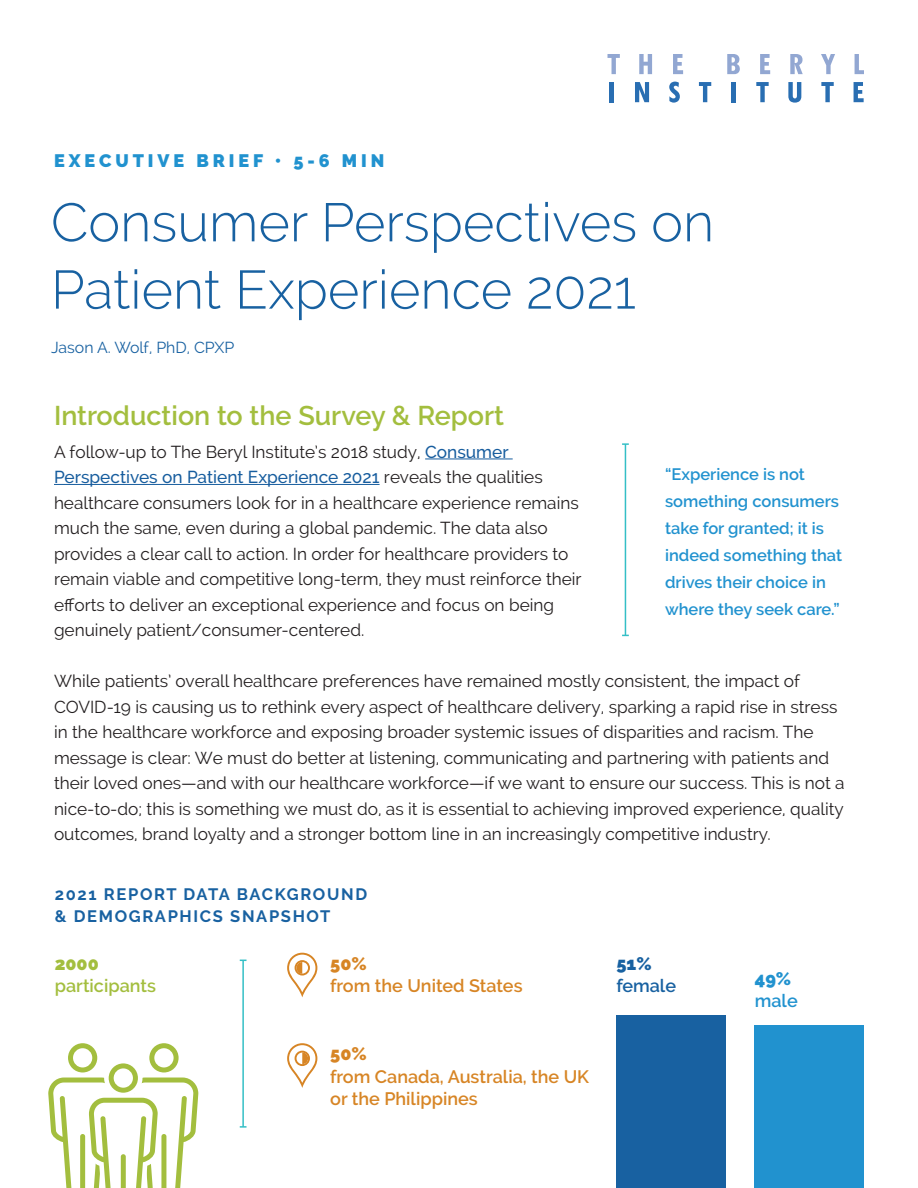
<style>
.page{position:relative;width:918px;height:1188px;background:#fff}
.page>*{position:absolute;margin:0;border:0;box-sizing:border-box;transform-origin:0 0}
.t1{font:300 54px/67.3px "Raleway";color:#1861a1}
.Section_Title{font:600 27px "Raleway";color:#a3be3e}
.t2{font:600 18px/22.5px "Raleway";color:#d78525}
.t3{font:900 18px "Raleway";letter-spacing:.22em;color:#2192cf}
.t4{font:600 18px "Raleway";color:#a3be3e}
.t5{font:900 18px "Raleway";color:#d78525}
.t6{font:600 18px "Raleway";color:#1861a1}
.t7{font:900 18px "Raleway";color:#a3be3e}
.t8{font:600 18px "Raleway";color:#2192cf}
.t9{font:900 18px "Raleway";color:#1861a1}
.t10{font:17.25px/25.5px "Raleway";color:#231f20}
.t11{font:600 16.5px/27px "Raleway";color:#2192cf}
.t12{font:700 16.5px/21.6px "Raleway";letter-spacing:.1em;color:#1861a1}
.t13{font:15.9px "Raleway";color:#1861a1}
.s1{font-weight:500;color:#175d9e}
</style>
<div class="page">
<div style="left:755px;top:1025px;width:109px;height:163px;background:#2192cf"></div>
<div style="left:617px;top:1016px;width:109px;height:172px;background:#1861a1"></div>
<svg style="left:608px;top:54px;width:12px;height:20px"></svg>
<svg style="left:639px;top:54px;width:13px;height:20px"></svg>
<svg style="left:673px;top:54px;width:10px;height:20px"></svg>
<svg style="left:727px;top:54px;width:13px;height:20px"></svg>
<svg style="left:760px;top:54px;width:10px;height:20px"></svg>
<svg style="left:790px;top:54px;width:13px;height:20px"></svg>
<svg style="left:821px;top:54px;width:14px;height:20px"></svg>
<svg style="left:855px;top:54px;width:9px;height:20px"></svg>
<hr style="left:609px;top:82px;width:4px;height:20px;background:#296eb2">
<svg style="left:635px;top:82px;width:14px;height:20px"></svg>
<svg style="left:669px;top:82px;width:11px;height:21px"></svg>
<svg style="left:699px;top:82px;width:12px;height:20px"></svg>
<hr style="left:732px;top:82px;width:4px;height:20px;background:#296eb2">
<svg style="left:756px;top:82px;width:13px;height:20px"></svg>
<svg style="left:788px;top:82px;width:13px;height:21px"></svg>
<svg style="left:821px;top:82px;width:13px;height:20px"></svg>
<svg style="left:854px;top:82px;width:10px;height:20px"></svg>
<hr style="left:425px;top:459px;width:88px;height:1px;background:#175d9e">
<hr style="left:54px;top:484px;width:326px;height:1px;background:#175d9e">
<hr style="left:625px;top:444px;width:1px;height:191px;background:#34bfc6">
<svg style="left:622px;top:443px;width:7px;height:2px"></svg>
<hr style="left:242px;top:960px;width:2px;height:167px;background:#34bfc6">
<svg style="left:240px;top:1126px;width:7px;height:2px"></svg>
<svg style="left:287px;top:953px;width:30px;height:44px"></svg>
<svg style="left:287px;top:1043px;width:30px;height:45px"></svg>
<svg style="left:48px;top:1043px;width:150px;height:145px"></svg>
<p class="t3" style="left:54px;top:151px;width:332px">EXECUTIVE BRIEF • 5-6 MIN</p>
<p class="t1" style="left:51px;top:188px;width:665px">Consumer Perspectives on<br>Patient Experience 2021</p>
<p class="t13" style="left:51px;top:338px;width:185px">Jason A. Wolf, PhD, CPXP</p>
<p class="Section_Title" style="left:54px;top:400px;width:452px">Introduction to the Survey &amp; Report</p>
<p class="t10" style="left:54px;top:439px;width:529px">A follow-up to The Beryl Institute’s 2018 study, <span class="s1">Consumer Perspectives on Patient Experience 2021</span> reveals the qualities healthcare consumers look for in a healthcare experience remains much the same, even during a global pandemic. The data also provides a clear call to action. In order for healthcare providers to remain viable and competitive long-term, they must reinforce their efforts to deliver an exceptional experience and focus on being genuinely patient/consumer-centered.</p>
<p class="t11" style="left:665px;top:461px;width:179px">“Experience is not something consumers take for granted; it is indeed something that drives their choice in where they seek care.”</p>
<p class="t10" style="left:54px;top:668px;width:792px">While patients’ overall healthcare preferences have remained mostly consistent, the impact of COVID-19 is causing us to rethink every aspect of healthcare delivery, sparking a rapid rise in stress in the healthcare workforce and exposing broader systemic issues of disparities and racism. The message is clear: We must do better at listening, communicating and partnering with patients and their loved ones—and with our healthcare workforce—if we want to ensure our success. This is not a nice-to-do; this is something we must do, as it is essential to achieving improved experience, quality outcomes, brand loyalty and a stronger bottom line in an increasingly competitive industry.</p>
<p class="t12" style="left:55px;top:883px;width:314px">2021 REPORT DATA BACKGROUND &amp; DEMOGRAPHICS SNAPSHOT</p>
<p class="t7" style="left:55px;top:953px;width:45px">2000</p>
<p class="t4" style="left:55px;top:975px;width:103px">participants</p>
<p class="t5" style="left:330px;top:953px;width:38px">50%</p>
<p class="t2" style="left:330px;top:975px;width:194px">from the United States</p>
<p class="t5" style="left:330px;top:1043px;width:38px">50%</p>
<p class="t2" style="left:330px;top:1065px;width:260px">from Canada, Australia, the UK or the Philippines</p>
<p class="t9" style="left:616px;top:953px;width:37px">51%</p>
<p class="t6" style="left:616px;top:975px;width:61px">female</p>
<p class="t3" style="left:755px;top:968px;width:38px">49%</p>
<p class="t8" style="left:755px;top:990px;width:44px">male</p>
</div>
